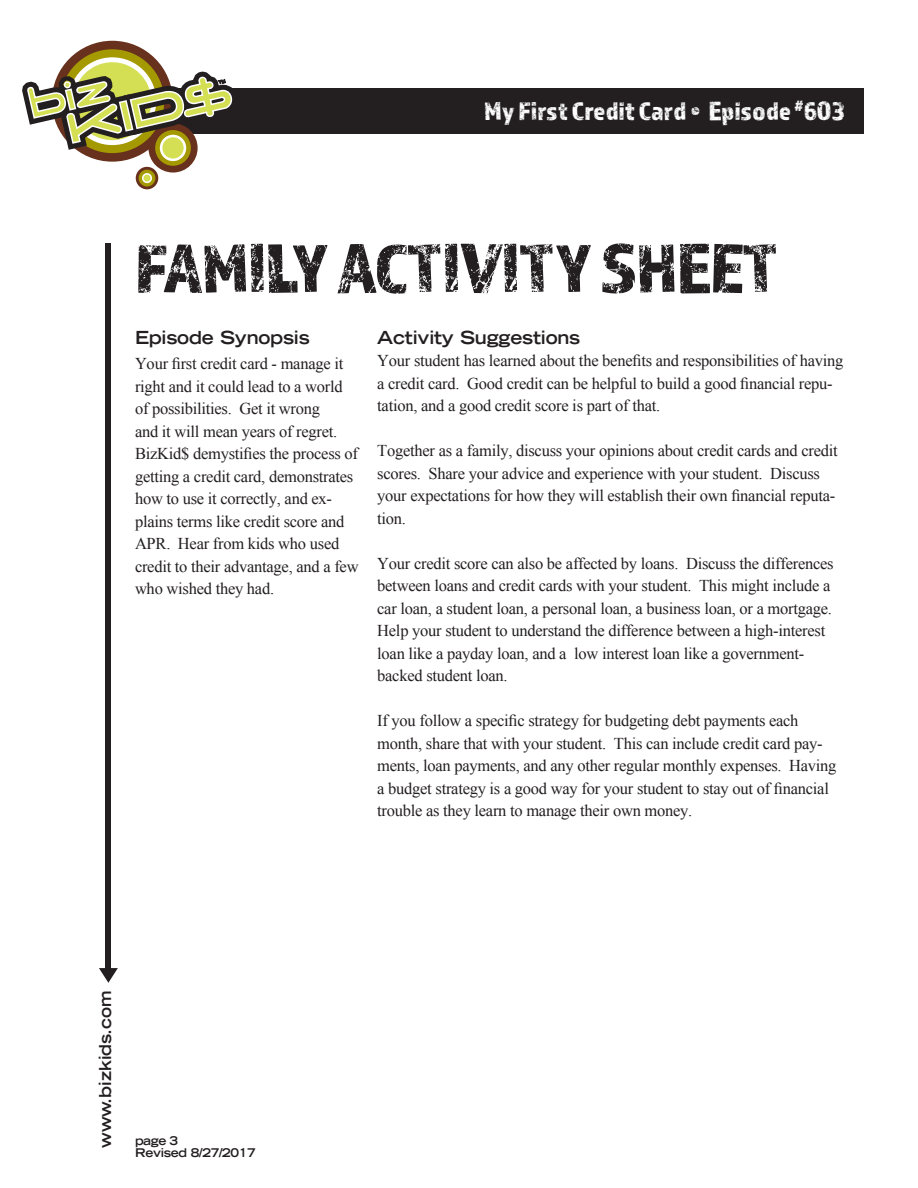
<style>
.page{position:relative;width:918px;height:1188px;background:#fff}
.page>*{position:absolute;margin:0;border:0;box-sizing:border-box;transform-origin:0 0}
.t1{font:72px "Almaq Rough";letter-spacing:-.015em;color:#231f20}
.t2{font:27px "Almaq Rough";color:#fff}
.SUBHEAD{font:700 expanded 18px "Trade Gothic LT Std";letter-spacing:-.01em;color:#231f20}
.t3{font:16.5px/22.5px "Times New Roman";letter-spacing:-.015em;color:#231f20}
.t4{font:700 expanded 16.5px "Trade Gothic LT Std";color:#231f20}
.t5{font:700 expanded 12px/12px "Trade Gothic LT Std";letter-spacing:-.025em;color:#231f20}
</style>
<div class="page">
<div style="left:99px;top:88px;width:765px;height:45px;background:#231f20"></div>
<div style="left:106px;top:243px;width:5px;height:730px;background:#231f20"></div>
<svg style="left:99px;top:968px;width:19px;height:15px"></svg>
<svg style="left:22px;top:40px;width:215px;height:150px"></svg>
<h2 class="t2" style="left:484px;top:95px;width:362px">My First Credit Card • Episode <sup>#</sup>603</h2>
<p class="t1" style="left:135px;top:225px;width:645px">FAMILY ACTIVITY SHEET</p>
<p class="SUBHEAD" style="left:135px;top:325px;width:176px">Episode Synopsis</p>
<p class="t3" style="left:135px;top:352px;width:225px">Your first credit card - manage it right and it could lead to a world of possibilities. Get it wrong<br>and it will mean years of regret.<br>BizKid$ demystifies the process of getting a credit card, demonstrates how to use it correctly, and ex&shy;plains terms like credit score and<br>APR. Hear from kids who used credit to their advantage, and a few who wished they had.</p>
<p class="SUBHEAD" style="left:377px;top:325px;width:205px">Activity Suggestions</p>
<p class="t3" style="left:377px;top:349px;width:468px">Your student has learned about the benefits and responsibilities of having a credit card. Good credit can be helpful to build a good financial repu&shy;tation, and a good credit score is part of that.</p>
<p class="t3" style="left:377px;top:439px;width:462px">Together as a family, discuss your opinions about credit cards and credit scores. Share your advice and experience with your student. Discuss your expectations for how they will establish their own financial reputa&shy;tion.</p>
<p class="t3" style="left:377px;top:552px;width:458px">Your credit score can also be affected by loans. Discuss the differences between loans and credit cards with your student. This might include a car loan, a student loan, a personal loan, a business loan, or a mortgage.<br>Help your student to understand the difference between a high-interest loan like a payday loan, and a low interest loan like a government&shy;backed student loan.</p>
<p class="t3" style="left:377px;top:709px;width:461px">If you follow a specific strategy for budgeting debt payments each month, share that with your student. This can include credit card pay&shy;ments, loan payments, and any other regular monthly expenses. Having a budget strategy is a good way for your student to stay out of financial trouble as they learn to manage their own money.</p>
<p class="t4" style="left:95px;top:1148px;width:159px;rotate:-90deg">www.bizkids.com</p>
<p class="t5" style="left:135px;top:1135px;width:122px">page 3<br>Revised 8/27/2017</p>
</div>
